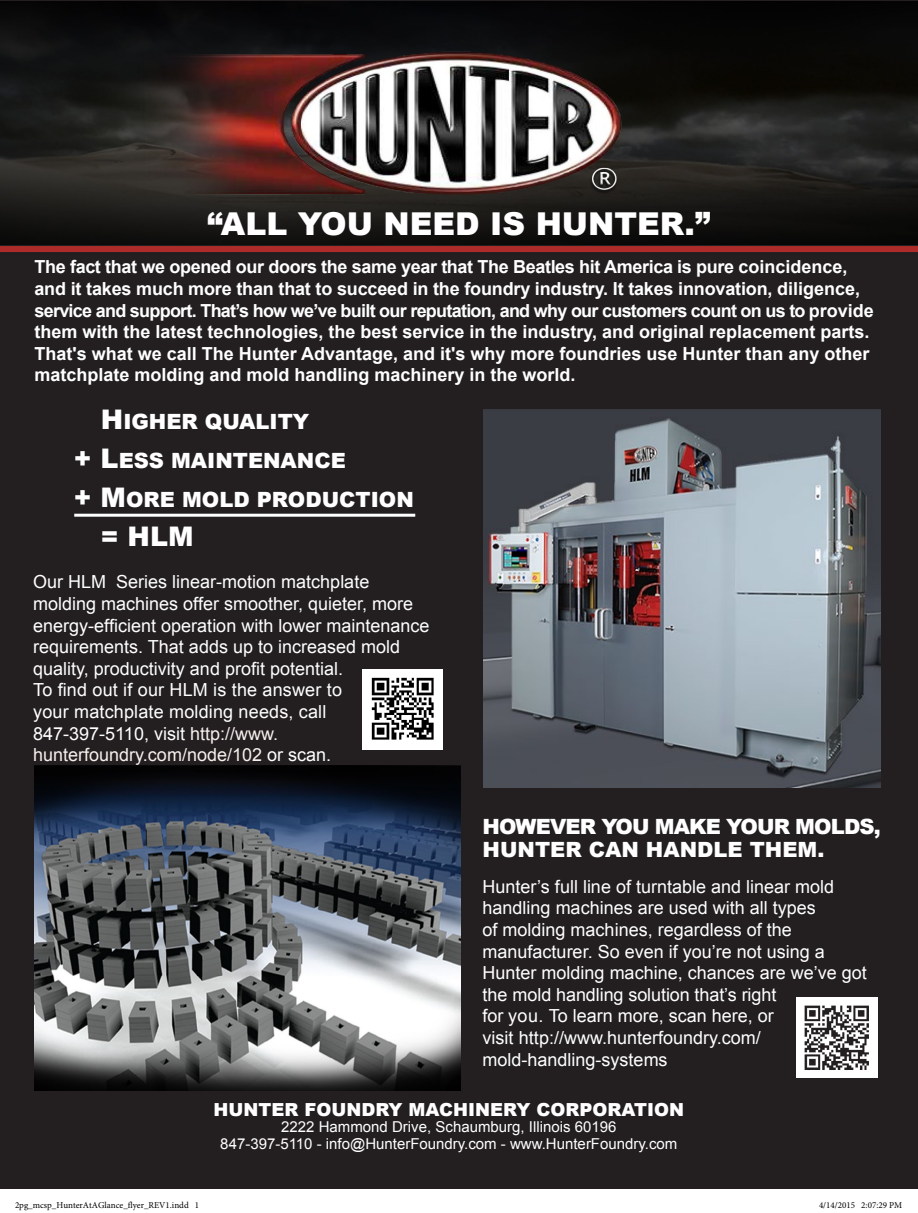
<style>
.page{position:relative;width:918px;height:1213px;background:#fff}
.page>*{position:absolute;margin:0;border:0;box-sizing:border-box;transform-origin:0 0}
.t1{font:900 31.5px "Arial";color:#fff}
.t2{font:900 27px "Arial";color:#fff}
.t3{font:900 21px "Arial";color:#fff}
.t4{font:900 21px/22.5px "Arial";letter-spacing:-.04em;color:#fff}
.t5{font:18px/21.6px "Arial";color:#fff}
.t6{font:700 18px/21.6px "Arial";color:#fff}
.t7{font:18px/21.6px "Arial";color:#f6f0ed}
.t8{font:900 18px "Arial";color:#fff}
.t9{font:15px "Arial";color:#fff}
.t10{font:9px "Minion Pro";color:#000}
.s1{font-size:27px}
.s2{color:#fff}
</style>
<div class="page">
<div style="left:0;top:0;width:918px;height:1188px;background:#231f20"></div>
<img style="left:1px;top:2px;width:917px;height:242px">
<img style="left:136px;top:44px;width:496px;height:160px">
<img style="left:35px;top:765px;width:425px;height:326px">
<div style="left:0;top:246px;width:918px;height:6px;background:#ad2c29"></div>
<img style="left:483px;top:409px;width:398px;height:378px">
<hr style="left:74px;top:514px;width:341px;height:3px;background:#fff">
<img style="left:362px;top:669px;width:81px;height:81px">
<img style="left:796px;top:997px;width:81px;height:80px">
<svg style="left:861px;top:1188px;width:41px;height:1px"></svg>
<p class="t1" style="left:207px;top:201px;width:505px">“ALL YOU NEED IS HUNTER.”</p>
<p class="t6" style="left:34px;top:257px;width:841px">The fact that we opened our doors the same year that The Beatles hit America is pure coincidence, and it takes much more than that to succeed in the foundry industry. It takes innovation, diligence, service and support. That’s how we’ve built our reputation, and why our customers count on us to provide them with the latest technologies, the best service in the industry, and original replacement parts.<br>That's what we call The Hunter Advantage, and it's why more foundries use Hunter than any other matchplate molding and mold handling machinery in the world.</p>
<p class="t3" style="left:101px;top:406px;width:210px"><span class="s1">H</span>IGHER QUALITY</p>
<p class="t3" style="left:74px;top:445px;width:274px"><span class="s1">+ L</span>ESS MAINTENANCE</p>
<p class="t3" style="left:74px;top:484px;width:342px"><span class="s1">+ M</span>ORE MOLD PRODUCTION</p>
<p class="t2" style="left:101px;top:517px;width:94px">= HLM</p>
<p class="t5" style="left:33px;top:571px;width:398px">Our HLM Series linear-motion matchplate molding machines offer smoother, quieter, more energy-efficient operation with lower maintenance requirements. That adds up to increased mold quality, productivity and profit potential.<br>To find out if our HLM is the answer to<br>your matchplate molding needs, call</p>
<p class="t7" style="left:33px;top:723px;width:299px"><span class="s2">847-397-5110, visit</span> http://www. hunterfoundry.com/node/102 <span class="s2">or scan.</span></p>
<p class="t4" style="left:483px;top:815px;width:400px">HOWEVER YOU MAKE YOUR MOLDS,<br>HUNTER CAN HANDLE THEM.</p>
<p class="t5" style="left:483px;top:876px;width:386px">Hunter’s full line of turntable and linear mold handling machines are used with all types<br>of molding machines, regardless of the manufacturer. So even if you’re not using a Hunter molding machine, chances are we’ve got the mold handling solution that’s right<br>for you. To learn more, scan here, or<br>visit http://www.hunterfoundry.com/ mold-handling-systems</p>
<p class="t8" style="left:213px;top:1096px;width:472px">HUNTER FOUNDRY MACHINERY CORPORATION</p>
<p class="t9" style="left:281px;top:1117px;width:337px">2222 Hammond Drive, Schaumburg, Illinois 60196</p>
<p class="t9" style="left:220px;top:1133px;width:459px">847-397-5110 - info@HunterFoundry.com - www.HunterFoundry.com</p>
<p class="t10" style="left:15px;top:1199px;width:186px">2pg_mcsp_HunterAtAGlance_flyer_REV1.indd 1</p>
<p class="t10" style="left:819px;top:1199px;width:85px">4/14/2015 2:07:29 PM</p>
</div>
